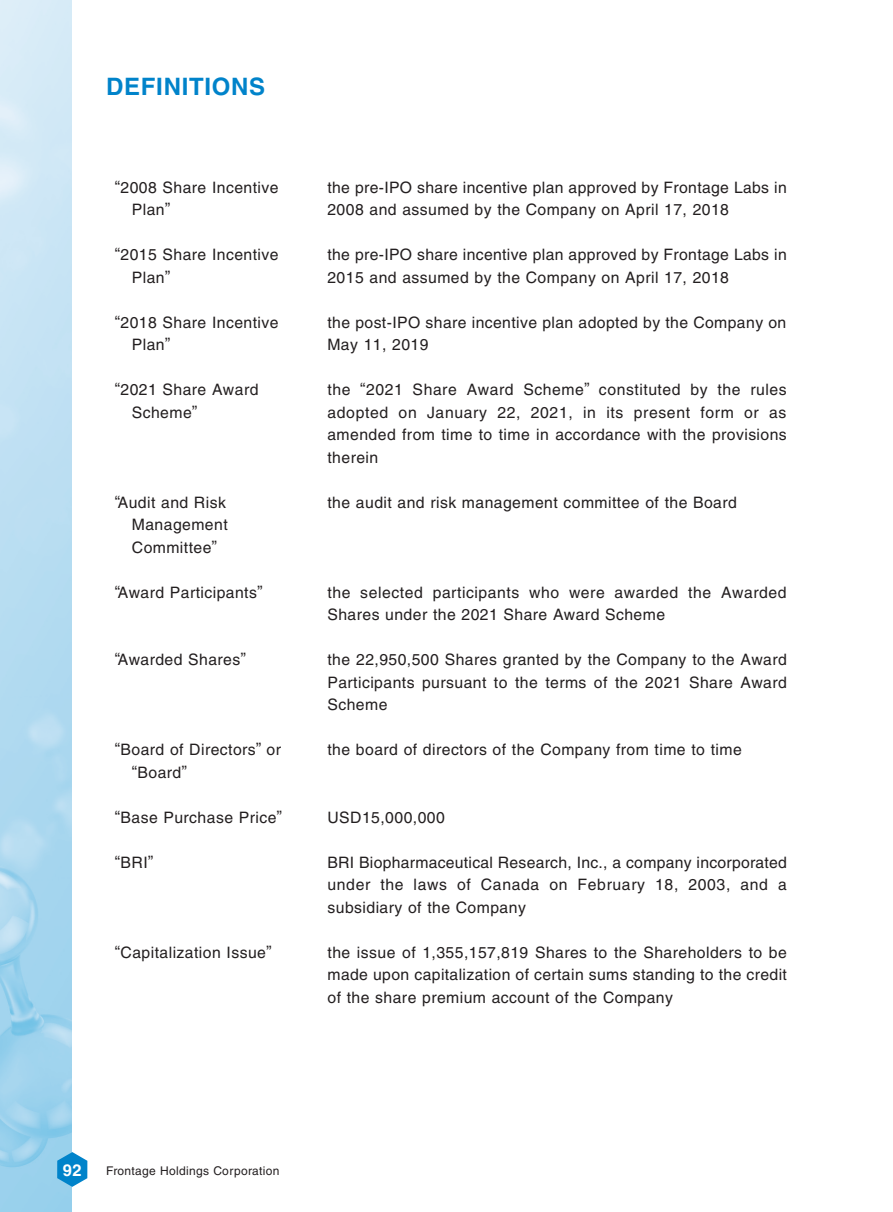
<style>
.page{position:relative;width:893px;height:1212px;background:#fff}
.page>*{position:absolute;margin:0;border:0;box-sizing:border-box;transform-origin:0 0}
.t1{font:700 24px "Helvetica LT Std";letter-spacing:.03em;color:#0083ca}
.t2{font:700 16.5px "Helvetica LT Std";color:#fff}
.t3{font:15.75px/22.5px "Helvetica LT Std";letter-spacing:.03em;color:#231f20}
.t4{font:12px "Helvetica LT Std";letter-spacing:.03em;color:#231f20}
</style>
<div class="page">
<img style="left:0;top:0;width:72px;height:1212px">
<svg style="left:57px;top:1152px;width:30px;height:35px"></svg>
<h1 class="t1" style="left:106px;top:72px;width:160px">DEFINITIONS</h1>
<p class="t3" style="left:132px;top:176px;width:148px;text-indent:-17px">“2008 Share Incentive<br>Plan”</p>
<p class="t3" style="left:327px;top:176px;width:461px">the pre-IPO share incentive plan approved by Frontage Labs in<br>2008 and assumed by the Company on April 17, 2018</p>
<p class="t3" style="left:132px;top:243px;width:148px;text-indent:-17px">“2015 Share Incentive<br>Plan”</p>
<p class="t3" style="left:327px;top:243px;width:461px">the pre-IPO share incentive plan approved by Frontage Labs in<br>2015 and assumed by the Company on April 17, 2018</p>
<p class="t3" style="left:132px;top:311px;width:148px;text-indent:-17px">“2018 Share Incentive<br>Plan”</p>
<p class="t3" style="left:327px;top:311px;width:460px">the post-IPO share incentive plan adopted by the Company on<br>May 11, 2019</p>
<p class="t3" style="left:132px;top:378px;width:128px;text-indent:-17px">“2021 Share Award<br>Scheme”</p>
<p class="t3" style="left:327px;top:378px;width:461px;text-align:justify">the “2021 Share Award Scheme” constituted by the rules adopted on January 22, 2021, in its present form or as amended from time to time in accordance with the provisions therein</p>
<p class="t3" style="left:132px;top:491px;width:97px;text-align:justify;text-indent:-17px">“Audit and Risk Management Committee”</p>
<p class="t3" style="left:327px;top:491px;width:411px">the audit and risk management committee of the Board</p>
<p class="t3" style="left:115px;top:581px;width:149px">“Award Participants”</p>
<p class="t3" style="left:327px;top:581px;width:461px">the selected participants who were awarded the Awarded<br>Shares under the 2021 Share Award Scheme</p>
<p class="t3" style="left:115px;top:648px;width:133px">“Awarded Shares”</p>
<p class="t3" style="left:327px;top:648px;width:461px;text-align:justify">the 22,950,500 Shares granted by the Company to the Award Participants pursuant to the terms of the 2021 Share Award Scheme</p>
<p class="t3" style="left:132px;top:738px;width:151px;text-indent:-17px">“Board of Directors” or “Board”</p>
<p class="t3" style="left:327px;top:738px;width:416px">the board of directors of the Company from time to time</p>
<p class="t3" style="left:115px;top:806px;width:169px">“Base Purchase Price”</p>
<p class="t3" style="left:327px;top:806px;width:119px">USD15,000,000</p>
<p class="t3" style="left:115px;top:851px;width:40px">“BRI”</p>
<p class="t3" style="left:327px;top:851px;width:461px;text-align:justify">BRI Biopharmaceutical Research, Inc., a company incorporated under the laws of Canada on February 18, 2003, and a subsidiary of the Company</p>
<p class="t3" style="left:115px;top:941px;width:158px">“Capitalization Issue”</p>
<p class="t3" style="left:327px;top:941px;width:461px;text-align:justify">the issue of 1,355,157,819 Shares to the Shareholders to be made upon capitalization of certain sums standing to the credit of the share premium account of the Company</p>
<p class="t2" style="left:63px;top:1160px;width:20px">92</p>
<p class="t4" style="left:106px;top:1164px;width:175px">Frontage Holdings Corporation</p>
</div>
